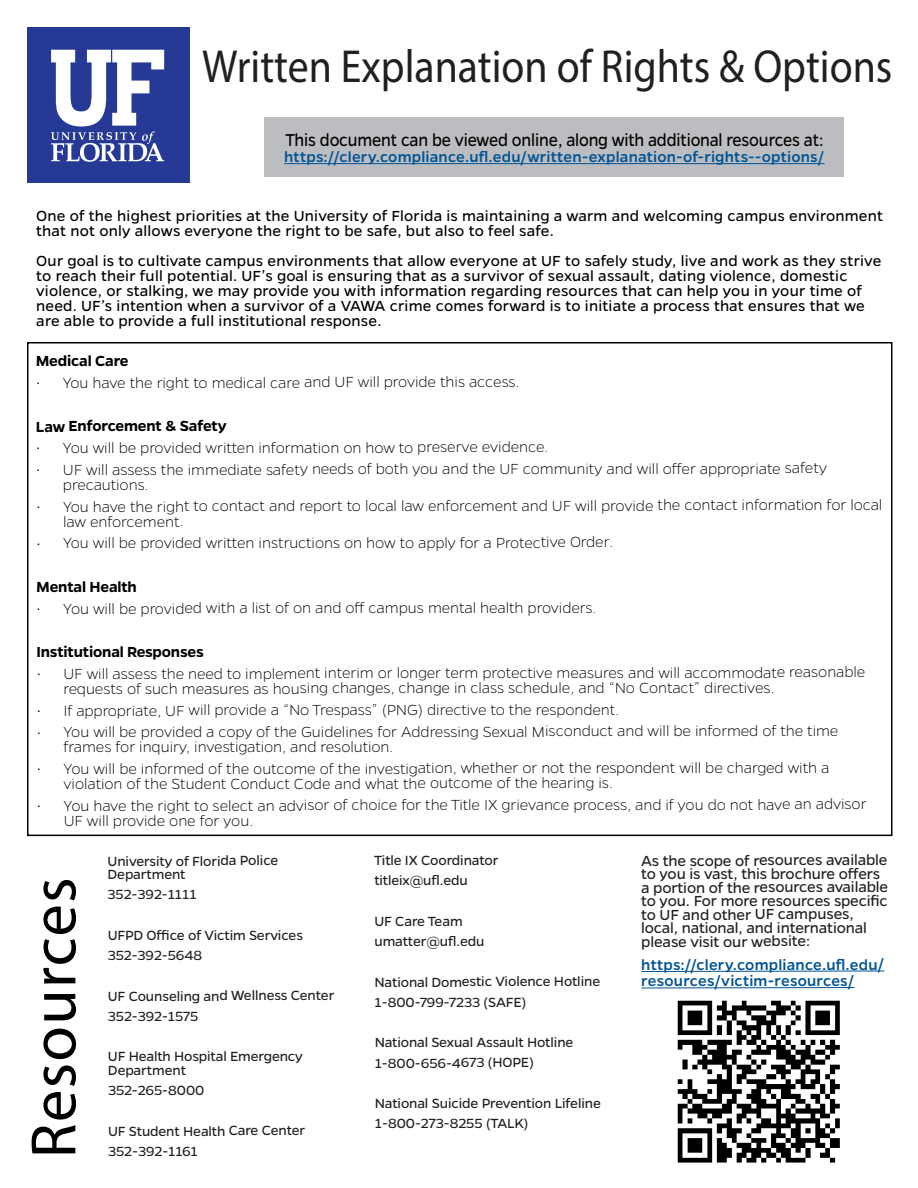
<style>
.page{position:relative;width:918px;height:1188px;background:#fff}
.page>*{position:absolute;margin:0;border:0;box-sizing:border-box;transform-origin:0 0}
.Gentona_Body_UFPD_Wh{font:64.5px "Myriad Pro";letter-spacing:.02em;color:#000}
.quadon_Main_Title_WH{font:46.5px "Myriad Pro";color:#231f20;scale:.9 1}
.Title_-_Sub{font:19.5px "Gentona";letter-spacing:-.01em;color:#000;scale:.9 1}
.t1{font:200 16.5px/15.8px "Gentona";letter-spacing:-.01em;color:#000}
.Gentona_Body_UFPD_Wh-2{font:16.5px/15px "Gentona";letter-spacing:.01em;color:#000}
.Gentona_Callout{font:16.5px/13.5px "Gentona";letter-spacing:-.01em;color:#231f20}
.Title_-_Sub-2{font:500 16.5px "Gentona";letter-spacing:.015em;color:#005495}
.Gentona_Callout-2{font:600 16.5px "Gentona";letter-spacing:-.01em;color:#000}
.Gentona_Callout-3{font:500 16.5px/16.5px "Gentona";letter-spacing:.01em;color:#005495}
.Gentona_Callout-4{font:15px/13.6px "Gentona";letter-spacing:-.01em;color:#231f20}
</style>
<div class="page">
<svg style="left:27px;top:342px;width:866px;height:495px"></svg>
<div style="left:265px;top:117px;width:579px;height:59px;background:#bcbdc0"></div>
<hr style="left:284px;top:163px;width:541px;height:1px;background:#005495">
<svg style="left:641px;top:970px;width:244px;height:2px"></svg>
<hr style="left:641px;top:987px;width:214px;height:1px;background:#005495">
<img style="left:677px;top:1000px;width:163px;height:163px">
<div style="left:28px;top:27px;width:162px;height:156px;background:#263a95"></div>
<svg style="left:51px;top:50px;width:113px;height:112px"></svg>
<p class="quadon_Main_Title_WH" style="left:202px;top:38px;width:769px">Written Explanation of Rights &amp; Options</p>
<p class="Title_-_Sub" style="left:285px;top:129px;width:599px">This document can be viewed online, along with additional resources at:</p>
<p class="Title_-_Sub-2" style="left:284px;top:148px;width:542px">https://clery.compliance.ufl.edu/written-explanation-of-rights--options/</p>
<p class="Gentona_Body_UFPD_Wh-2" style="left:36px;top:208px;width:848px">One of the highest priorities at the University of Florida is maintaining a warm and welcoming campus environment that not only allows everyone the right to be safe, but also to feel safe.</p>
<p class="Gentona_Body_UFPD_Wh-2" style="left:36px;top:253px;width:847px">Our goal is to cultivate campus environments that allow everyone at UF to safely study, live and work as they strive to reach their full potential. UF’s goal is ensuring that as a survivor of sexual assault, dating violence, domestic violence, or stalking, we may provide you with information regarding resources that can help you in your time of need. UF’s intention when a survivor of a VAWA crime comes forward is to initiate a process that ensures that we are able to provide a full institutional response.</p>
<p class="Gentona_Callout-2" style="left:36px;top:352px;width:94px">Medical Care</p>
<p class="t1" style="left:36px;top:374px;width:485px">• You have the right to medical care and UF will provide this access.</p>
<p class="Gentona_Callout-2" style="left:36px;top:417px;width:192px">Law Enforcement &amp; Safety</p>
<p class="t1" style="left:36px;top:439px;width:514px">• You will be provided written information on how to preserve evidence.</p>
<p class="t1" style="left:63px;top:461px;width:765px;text-indent:-27px">• UF will assess the immediate safety needs of both you and the UF community and will offer appropriate safety precautions.</p>
<p class="t1" style="left:63px;top:498px;width:821px;text-indent:-27px">• You have the right to contact and report to local law enforcement and UF will provide the contact information for local law enforcement.</p>
<p class="t1" style="left:36px;top:535px;width:579px">• You will be provided written instructions on how to apply for a Protective Order.</p>
<p class="Gentona_Callout-2" style="left:36px;top:577px;width:102px">Mental Health</p>
<p class="t1" style="left:36px;top:600px;width:562px">• You will be provided with a list of on and off campus mental health providers.</p>
<p class="Gentona_Callout-2" style="left:36px;top:643px;width:169px">Institutional Responses</p>
<p class="t1" style="left:63px;top:665px;width:804px;line-height:15px;text-indent:-27px">• UF will assess the need to implement interim or longer term protective measures and will accommodate reasonable requests of such measures as housing changes, change in class schedule, and “No Contact” directives.</p>
<p class="t1" style="left:36px;top:702px;width:584px">• If appropriate, UF will provide a “No Trespass” (PNG) directive to the respondent.</p>
<p class="t1" style="left:64px;top:724px;width:777px;text-indent:-27px">• You will be provided a copy of the Guidelines for Addressing Sexual Misconduct and will be informed of the time frames for inquiry, investigation, and resolution.</p>
<p class="t1" style="left:64px;top:760px;width:767px;line-height:15.1px;text-indent:-27px">• You will be informed of the outcome of the investigation, whether or not the respondent will be charged with a violation of the Student Conduct Code and what the outcome of the hearing is.</p>
<p class="t1" style="left:64px;top:797px;width:804px;text-indent:-27px">• You have the right to select an advisor of choice for the Title IX grievance process, and if you do not have an advisor<br>UF will provide one for you.</p>
<p class="Gentona_Callout-4" style="left:108px;top:854px;width:172px">University of Florida Police<br>Department</p>
<p class="Gentona_Callout-4" style="left:108px;top:888px;width:91px">352-392-1111</p>
<p class="Gentona_Callout-4" style="left:108px;top:928px;width:197px">UFPD Office of Victim Services</p>
<p class="Gentona_Callout-4" style="left:108px;top:949px;width:96px">352-392-5648</p>
<p class="Gentona_Callout-4" style="left:108px;top:989px;width:228px">UF Counseling and Wellness Center</p>
<p class="Gentona_Callout-4" style="left:108px;top:1009px;width:92px">352-392-1575</p>
<p class="Gentona_Callout-4" style="left:108px;top:1050px;width:196px">UF Health Hospital Emergency<br>Department</p>
<p class="Gentona_Callout-4" style="left:108px;top:1084px;width:98px">352-265-8000</p>
<p class="Gentona_Callout-4" style="left:108px;top:1124px;width:199px">UF Student Health Care Center</p>
<p class="Gentona_Callout-4" style="left:108px;top:1144px;width:91px">352-392-1161</p>
<p class="Gentona_Callout" style="left:641px;top:853px;width:249px">As the scope of resources available to you is vast, this brochure offers a portion of the resources available to you. For more resources specific to UF and other UF campuses, local, national, and international please visit our website:</p>
<p class="Gentona_Callout-3" style="left:641px;top:956px;width:245px">https://clery.compliance.ufl.edu/ resources/victim-resources/</p>
<p class="Gentona_Callout-4" style="left:374px;top:853px;width:126px">Title IX Coordinator</p>
<p class="Gentona_Callout-4" style="left:374px;top:874px;width:95px">titleix@ufl.edu</p>
<p class="Gentona_Callout-4" style="left:374px;top:914px;width:90px">UF Care Team</p>
<p class="Gentona_Callout-4" style="left:374px;top:934px;width:111px">umatter@ufl.edu</p>
<p class="Gentona_Callout-4" style="left:375px;top:975px;width:227px">National Domestic Violence Hotline</p>
<p class="Gentona_Callout-4" style="left:375px;top:995px;width:154px">1-800-799-7233 (SAFE)</p>
<p class="Gentona_Callout-4" style="left:375px;top:1036px;width:200px">National Sexual Assault Hotline</p>
<p class="Gentona_Callout-4" style="left:375px;top:1056px;width:161px">1-800-656-4673 (HOPE)</p>
<p class="Gentona_Callout-4" style="left:375px;top:1096px;width:228px">National Suicide Prevention Lifeline</p>
<p class="Gentona_Callout-4" style="left:375px;top:1117px;width:155px">1-800-273-8255 (TALK)</p>
<p class="Gentona_Body_UFPD_Wh" style="left:14px;top:1158px;width:282px;rotate:-90deg">Resources</p>
</div>
